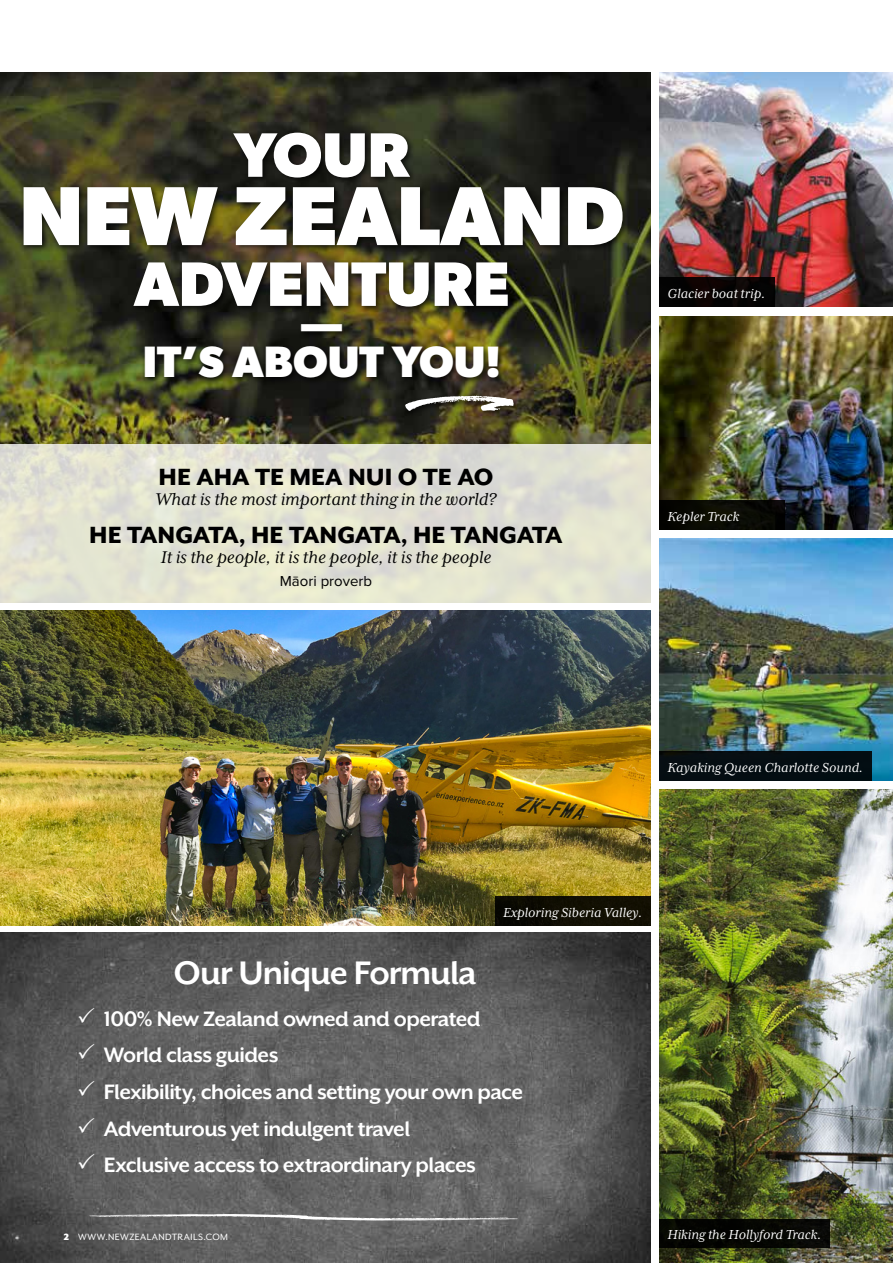
<style>
.page{position:relative;width:893px;height:1263px;background:#fff}
.page>*{position:absolute;margin:0;border:0;box-sizing:border-box;transform-origin:0 0}
.t1{font:700 83.85px "Gibson";color:#fff}
.t2{font:700 63px "Gibson";color:#fff}
.t3{font:700 44.1px "Gibson";color:#fff}
.t4{font:700 43.05px "Gibson";color:#fff}
.t5{font:700 37.5px "Mr Eaves XL San OT";letter-spacing:-.025em;color:#fff}
.t6{font:800 27px "Mr Eaves XL San OT";letter-spacing:-.02em;color:#000}
.t7{font:800 27px "Mr Eaves XL San OT";color:#000}
.t8{font:700 24px "Mr Eaves XL San OT";letter-spacing:-.025em;color:#fff}
.t9{font:italic 19.5px "Mrs Eaves XL Serif OT";color:#000}
.t10{font:italic 15px "Mrs Eaves XL Serif OT";letter-spacing:.005em;color:#fff}
.t11{font:15px "Proxima Nova";color:#000}
.t12{font:10.5px "Mr Eaves XL San OT";letter-spacing:.04em;color:#fff}
.s1{font-weight:900}
</style>
<div class="page">
<img style="left:0;top:72px;width:651px;height:372px">
<img style="left:0;top:611px;width:651px;height:315px">
<img style="left:659px;top:317px;width:234px;height:213px">
<img style="left:659px;top:72px;width:234px;height:235px">
<div style="left:20px;top:130px;width:610px;height:255px;background:#000;opacity:.75"></div>
<img style="left:0;top:933px;width:651px;height:330px">
<img style="left:659px;top:538px;width:234px;height:242px">
<img style="left:659px;top:789px;width:234px;height:474px">
<div style="left:0;top:444px;width:651px;height:159px;background:linear-gradient(to bottom,#dfded4,#e5e6d1)"></div>
<div style="left:402px;top:392px;width:119px;height:26px;background:#000;opacity:.75"></div>
<svg style="left:405px;top:396px;width:109px;height:15px"></svg>
<svg style="left:89px;top:1214px;width:429px;height:6px;background:#939393"></svg>
<div style="left:659px;top:751px;width:212px;height:29px;background:#040d12"></div>
<div style="left:659px;top:501px;width:126px;height:29px;background:#090a02"></div>
<div style="left:659px;top:278px;width:115px;height:29px;background:#000"></div>
<div style="left:495px;top:897px;width:156px;height:29px;background:#110e02"></div>
<div style="left:659px;top:1219px;width:171px;height:28px;background:#000"></div>
<h2 class="t2" style="left:234px;top:118px;width:176px">YOUR</h2>
<h1 class="t1" style="left:19px;top:166px;width:606px">NEW ZEALAND</h1>
<h2 class="t2" style="left:134px;top:247px;width:377px">ADVENTURE</h2>
<h3 class="t4" style="left:300px;top:299px;width:44px">—</h3>
<h3 class="t3" style="left:143px;top:336px;width:360px">IT’S ABOUT YOU!</h3>
<p class="t7" style="left:159px;top:464px;width:336px">HE AHA TE MEA NUI O TE AO</p>
<p class="t9" style="left:156px;top:489px;width:342px">What is the most important thing in the world?</p>
<p class="t6" style="left:89px;top:522px;width:475px">HE TANGATA, HE TANGATA, HE TANGATA</p>
<p class="t9" style="left:161px;top:547px;width:332px">It is the people, it is the people, it is the people</p>
<p class="t11" style="left:280px;top:570px;width:94px">Māori proverb</p>
<p class="t10" style="left:667px;top:286px;width:99px">Glacier boat trip.</p>
<p class="t10" style="left:667px;top:509px;width:73px">Kepler Track</p>
<p class="t10" style="left:667px;top:760px;width:197px">Kayaking Queen Charlotte Sound.</p>
<h3 class="t5" style="left:174px;top:954px;width:304px">Our Unique Formula</h3>
<p class="t10" style="left:503px;top:905px;width:140px">Exploring Siberia Valley.</p>
<p class="t8" style="left:77px;top:1007px;width:405px">✓ 100% New Zealand owned and operated</p>
<p class="t8" style="left:77px;top:1043px;width:203px">✓ World class guides</p>
<p class="t8" style="left:77px;top:1080px;width:448px">✓ Flexibility, choices and setting your own pace</p>
<p class="t8" style="left:77px;top:1116px;width:335px">✓ Adventurous yet indulgent travel</p>
<p class="t8" style="left:77px;top:1153px;width:400px">✓ Exclusive access to extraordinary places</p>
<p class="t12" style="left:64px;top:1231px;width:166px"><span class="s1">2</span> WWW.NEWZEALANDTRAILS.COM</p>
<p class="t10" style="left:667px;top:1227px;width:155px">Hiking the Hollyford Track.</p>
</div>
